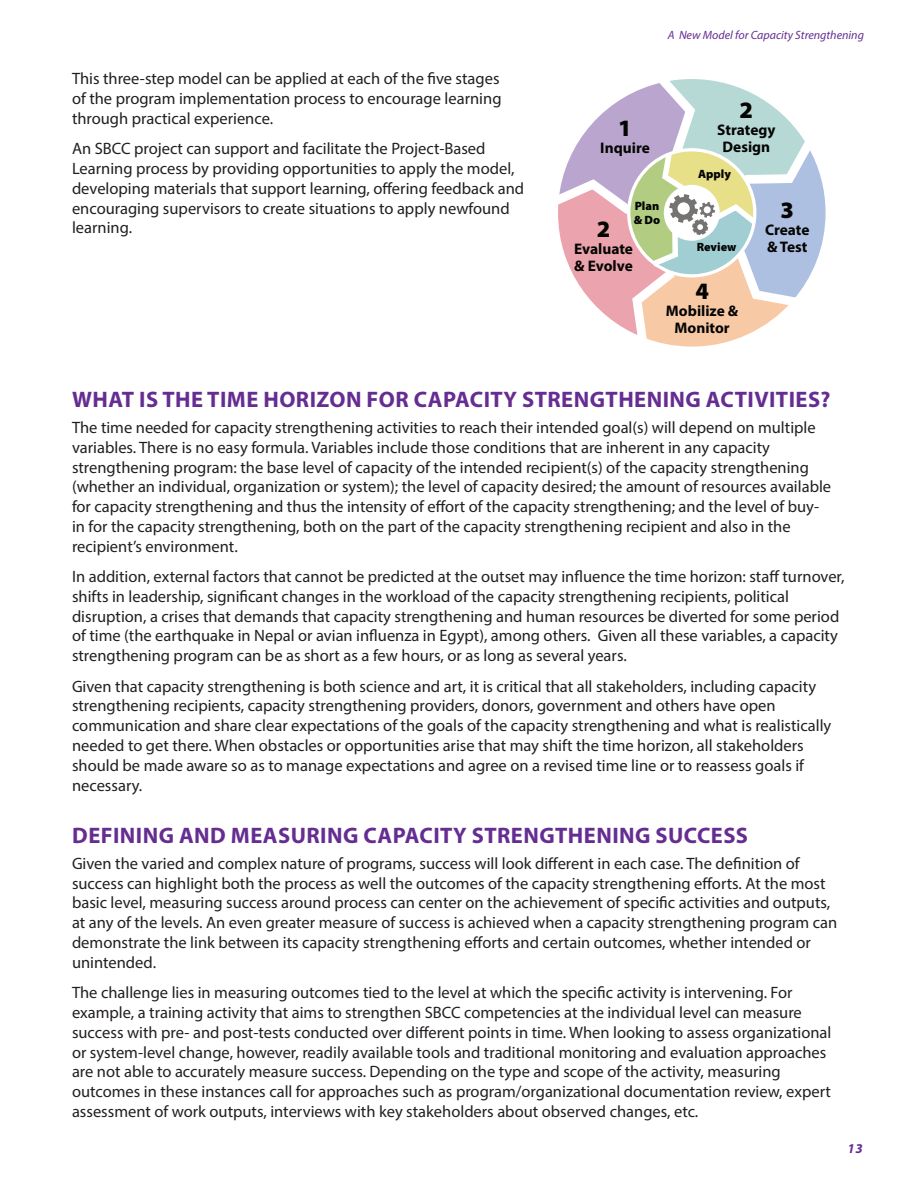
<style>
.page{position:relative;width:918px;height:1188px;background:#fff}
.page>*{position:absolute;margin:0;border:0;box-sizing:border-box;transform-origin:0 0}
.t1{font:900 23.55px "Myriad Pro";color:#040503}
.Subtitle1{font:700 22.5px "Myriad Pro";letter-spacing:.02em;color:#652d91}
.t2{font:16.5px/19.8px "Myriad Pro";color:#231f20}
.t3{font:700 15.3px/17px "Myriad Pro";color:#040503;text-align:center}
.t4{font:italic 700 13.5px "Myriad Pro";color:#652d91}
.t5{font:italic 12px "Myriad Pro";color:#652d91}
.t6{font:900 12px/13.2px "Myriad Pro";color:#040503}
</style>
<div class="page">
<svg style="left:558px;top:79px;width:268px;height:268px"></svg>
<p class="t2" style="left:72px;top:69px;width:431px">This three-step model can be applied at each of the five stages of the program implementation process to encourage learning through practical experience.</p>
<p class="t2" style="left:72px;top:139px;width:454px">An SBCC project can support and facilitate the Project-Based Learning process by providing opportunities to apply the model, developing materials that support learning, offering feedback and encouraging supervisors to create situations to apply newfound learning.</p>
<p class="t5" style="left:668px;top:28px;width:198px">A New Model for Capacity Strengthening</p>
<p class="t1" style="left:618px;top:112px;width:15px">1</p>
<p class="t3" style="left:600px;top:139px;width:51px">Inquire</p>
<p class="t1" style="left:740px;top:94px;width:15px">2</p>
<p class="t3" style="left:717px;top:121px;width:60px">Strategy<br>Design</p>
<p class="t6" style="left:698px;top:167px;width:34px">Apply</p>
<p class="t6" style="left:634px;top:199px;width:28px">Plan &amp; Do</p>
<p class="t1" style="left:597px;top:214px;width:15px">2</p>
<p class="t3" style="left:574px;top:240px;width:60px;text-align:left">Evaluate &amp; Evolve</p>
<p class="t6" style="left:697px;top:240px;width:41px">Review</p>
<p class="t1" style="left:695px;top:275px;width:15px">4</p>
<p class="t3" style="left:666px;top:302px;width:74px">Mobilize &amp;<br>Monitor</p>
<p class="t1" style="left:781px;top:194px;width:15px">3</p>
<p class="t3" style="left:765px;top:221px;width:46px;text-align:left">Create &amp; Test</p>
<p class="Subtitle1" style="left:72px;top:385px;width:760px">WHAT IS THE TIME HORIZON FOR CAPACITY STRENGTHENING ACTIVITIES?</p>
<p class="t2" style="left:72px;top:417px;width:761px">The time needed for capacity strengthening activities to reach their intended goal(s) will depend on multiple variables. There is no easy formula. Variables include those conditions that are inherent in any capacity strengthening program: the base level of capacity of the intended recipient(s) of the capacity strengthening (whether an individual, organization or system); the level of capacity desired; the amount of resources available for capacity strengthening and thus the intensity of effort of the capacity strengthening; and the level of buy&shy;in for the capacity strengthening, both on the part of the capacity strengthening recipient and also in the recipient’s environment.</p>
<p class="t2" style="left:72px;top:566px;width:774px">In addition, external factors that cannot be predicted at the outset may influence the time horizon: staff turnover, shifts in leadership, significant changes in the workload of the capacity strengthening recipients, political disruption, a crises that demands that capacity strengthening and human resources be diverted for some period of time (the earthquake in Nepal or avian influenza in Egypt), among others. Given all these variables, a capacity strengthening program can be as short as a few hours, or as long as several years.</p>
<p class="t2" style="left:72px;top:676px;width:761px">Given that capacity strengthening is both science and art, it is critical that all stakeholders, including capacity strengthening recipients, capacity strengthening providers, donors, government and others have open communication and share clear expectations of the goals of the capacity strengthening and what is realistically needed to get there. When obstacles or opportunities arise that may shift the time horizon, all stakeholders should be made aware so as to manage expectations and agree on a revised time line or to reassess goals if necessary.</p>
<p class="Subtitle1" style="left:72px;top:821px;width:677px">DEFINING AND MEASURING CAPACITY STRENGTHENING SUCCESS</p>
<p class="t2" style="left:72px;top:853px;width:767px">Given the varied and complex nature of programs, success will look different in each case. The definition of success can highlight both the process as well the outcomes of the capacity strengthening efforts. At the most basic level, measuring success around process can center on the achievement of specific activities and outputs, at any of the levels. An even greater measure of success is achieved when a capacity strengthening program can demonstrate the link between its capacity strengthening efforts and certain outcomes, whether intended or unintended.</p>
<p class="t2" style="left:72px;top:982px;width:761px">The challenge lies in measuring outcomes tied to the level at which the specific activity is intervening. For example, a training activity that aims to strengthen SBCC competencies at the individual level can measure success with pre- and post-tests conducted over different points in time. When looking to assess organizational or system-level change, however, readily available tools and traditional monitoring and evaluation approaches are not able to accurately measure success. Depending on the type and scope of the activity, measuring outcomes in these instances call for approaches such as program/organizational documentation review, expert assessment of work outputs, interviews with key stakeholders about observed changes, etc.</p>
<p class="t4" style="left:847px;top:1140px;width:17px">13</p>
</div>
